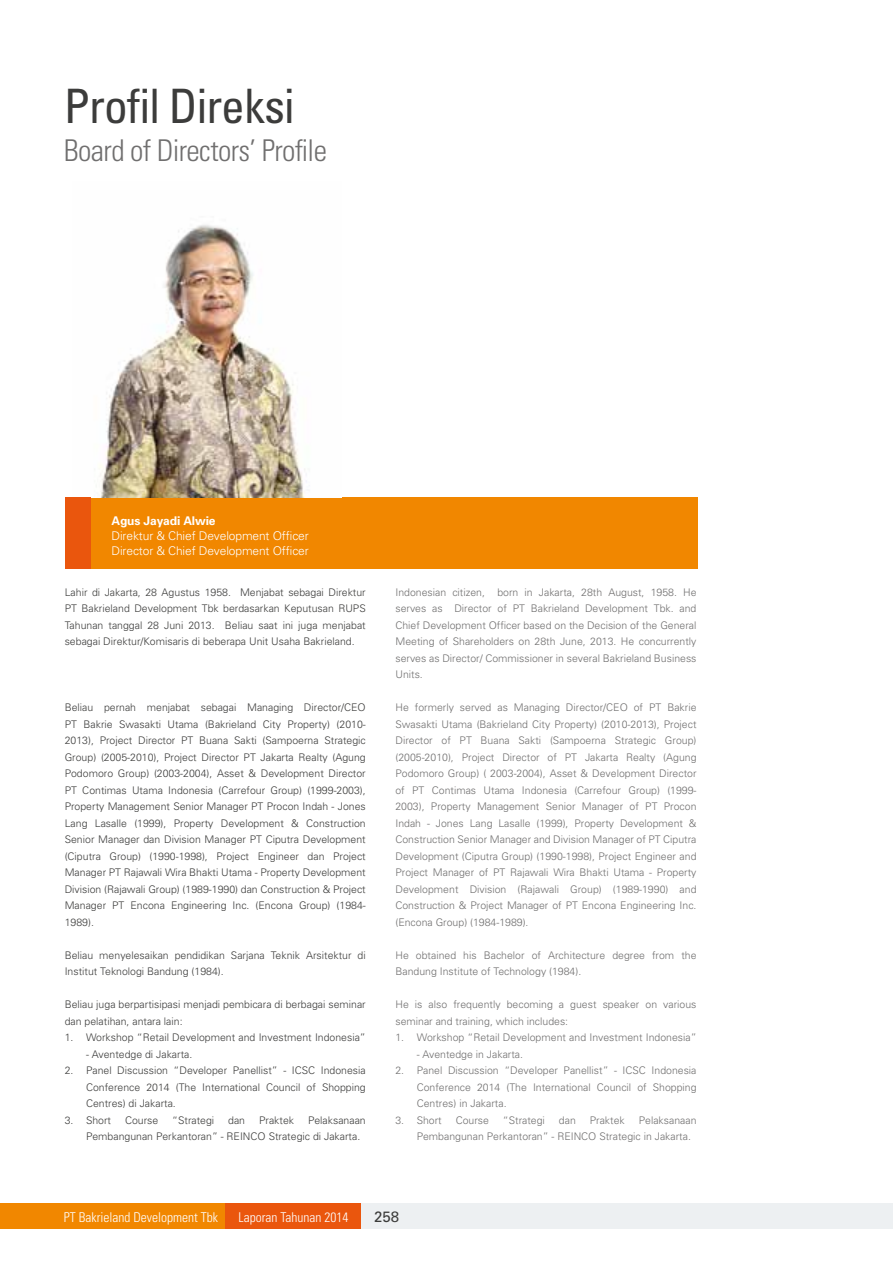
<style>
.page{position:relative;width:893px;height:1263px;background:#fff}
.page>*{position:absolute;margin:0;border:0;box-sizing:border-box;transform-origin:0 0}
.t1{font:condensed 47.4px "Univers";letter-spacing:-.02em;color:#3c3c3b}
.t2{font:300 condensed 30px "Univers";letter-spacing:-.02em;color:#706f6f}
.t3{font:15px "Univers";color:#3c3c3b}
.t4{font:300 condensed 13.5px "Univers";color:#fff}
.t5{font:300 12px/15px "Univers";letter-spacing:-.01em;color:#fff}
.t6{font:700 12px "Univers";letter-spacing:-.01em;color:#fff}
.t7{font:300 10.5px/16.5px "Univers";color:#706f6f;text-align:justify}
.t8{font:300 10.5px/16.5px "Univers";color:#3c3c3b;text-align:justify}
</style>
<div class="page">
<div style="left:0;top:1203px;width:225px;height:26px;background:#f18700"></div>
<div style="left:225px;top:1203px;width:136px;height:26px;background:#ea560d"></div>
<div style="left:361px;top:1203px;width:532px;height:26px;background:#edf0f2"></div>
<div style="left:65px;top:497px;width:632px;height:72px;background:#f18700"></div>
<img style="left:99px;top:225px;width:208px;height:272px">
<div style="left:65px;top:497px;width:26px;height:72px;background:#ea560d"></div>
<h1 class="t1" style="left:64px;top:76px;width:233px">Profil Direksi</h1>
<h2 class="t2" style="left:64px;top:133px;width:265px">Board of Directors’ Profile</h2>
<p class="t6" style="left:112px;top:514px;width:106px">Agus Jayadi Alwie</p>
<p class="t5" style="left:112px;top:528px;width:199px">Direktur &amp; Chief Development Officer<br>Director &amp; Chief Development Officer</p>
<p class="t8" style="left:65px;top:584px;width:303px">Lahir di Jakarta, 28 Agustus 1958. Menjabat sebagai Direktur PT Bakrieland Development Tbk berdasarkan Keputusan RUPS Tahunan tanggal 28 Juni 2013. Beliau saat ini juga menjabat sebagai Direktur/Komisaris di beberapa Unit Usaha Bakrieland.</p>
<p class="t8" style="left:65px;top:699px;width:303px">Beliau pernah menjabat sebagai Managing Director/CEO PT Bakrie Swasakti Utama (Bakrieland City Property) (2010- 2013), Project Director PT Buana Sakti (Sampoerna Strategic Group) (2005-2010), Project Director PT Jakarta Realty (Agung Podomoro Group) (2003-2004), Asset &amp; Development Director PT Contimas Utama Indonesia (Carrefour Group) (1999-2003), Property Management Senior Manager PT Procon Indah - Jones Lang Lasalle (1999), Property Development &amp; Construction Senior Manager dan Division Manager PT Ciputra Development (Ciputra Group) (1990-1998), Project Engineer dan Project Manager PT Rajawali Wira Bhakti Utama - Property Development Division (Rajawali Group) (1989-1990) dan Construction &amp; Project Manager PT Encona Engineering Inc. (Encona Group) (1984- 1989).</p>
<p class="t8" style="left:65px;top:947px;width:303px">Beliau menyelesaikan pendidikan Sarjana Teknik Arsitektur di<br>Institut Teknologi Bandung (1984).</p>
<p class="t8" style="left:65px;top:996px;width:303px">Beliau juga berpartisipasi menjadi pembicara di berbagai seminar dan pelatihan, antara lain:</p>
<p class="t8" style="left:65px;top:1029px;width:303px">1. Workshop “Retail Development and Investment Indonesia”</p>
<p class="t8" style="left:86px;top:1046px;width:108px">- Aventedge di Jakarta.</p>
<p class="t8" style="left:86px;top:1062px;width:281px;text-indent:-21px">2. Panel Discussion “Developer Panellist” - ICSC Indonesia Conference 2014 (The International Council of Shopping Centres) di Jakarta.</p>
<p class="t8" style="left:65px;top:1112px;width:48px">3. Short</p>
<p class="t8" style="left:125px;top:1112px;width:35px">Course</p>
<p class="t8" style="left:172px;top:1112px;width:43px">“Strategi</p>
<p class="t8" style="left:228px;top:1112px;width:18px">dan</p>
<p class="t8" style="left:259px;top:1112px;width:36px">Praktek</p>
<p class="t8" style="left:86px;top:1112px;width:281px;text-indent:222px">Pelaksanaan<br>Pembangunan Perkantoran” - REINCO Strategic di Jakarta.</p>
<p class="t7" style="left:395px;top:584px;width:303px">Indonesian citizen, born in Jakarta, 28th August, 1958. He serves as Director of PT Bakrieland Development Tbk. and Chief Development Officer based on the Decision of the General Meeting of Shareholders on 28th June, 2013. He concurrently serves as Director/ Commissioner in several Bakrieland Business Units.</p>
<p class="t7" style="left:395px;top:699px;width:303px">He formerly served as Managing Director/CEO of PT Bakrie Swasakti Utama (Bakrieland City Property) (2010-2013), Project Director of PT Buana Sakti (Sampoerna Strategic Group) (2005-2010), Project Director of PT Jakarta Realty (Agung Podomoro Group) ( 2003-2004), Asset &amp; Development Director of PT Contimas Utama Indonesia (Carrefour Group) (1999- 2003), Property Management Senior Manager of PT Procon Indah - Jones Lang Lasalle (1999), Property Development &amp; Construction Senior Manager and Division Manager of PT Ciputra Development (Ciputra Group) (1990-1998), Project Engineer and Project Manager of PT Rajawali Wira Bhakti Utama - Property Development Division (Rajawali Group) (1989-1990) and Construction &amp; Project Manager of PT Encona Engineering Inc. (Encona Group) (1984-1989).</p>
<p class="t7" style="left:395px;top:947px;width:303px">He obtained his Bachelor of Architecture degree from the<br>Bandung Institute of Technology (1984).</p>
<p class="t7" style="left:395px;top:996px;width:303px">He is also frequently becoming a guest speaker on various seminar and training, which includes:</p>
<p class="t7" style="left:395px;top:1029px;width:303px">1. Workshop “Retail Development and Investment Indonesia”</p>
<p class="t7" style="left:417px;top:1046px;width:108px">- Aventedge in Jakarta.</p>
<p class="t7" style="left:417px;top:1062px;width:281px;text-indent:-21px">2. Panel Discussion “Developer Panellist” - ICSC Indonesia Conference 2014 (The International Council of Shopping Centres) in Jakarta.</p>
<p class="t7" style="left:395px;top:1111px;width:48px">3. Short</p>
<p class="t7" style="left:456px;top:1111px;width:35px">Course</p>
<p class="t7" style="left:503px;top:1111px;width:43px">“Strategi</p>
<p class="t7" style="left:559px;top:1111px;width:18px">dan</p>
<p class="t7" style="left:590px;top:1111px;width:36px">Praktek</p>
<p class="t7" style="left:417px;top:1111px;width:281px;text-indent:222px">Pelaksanaan<br>Pembangunan Perkantoran” - REINCO Strategic in Jakarta.</p>
<p class="t4" style="left:64px;top:1208px;width:156px">PT Bakrieland Development Tbk</p>
<p class="t4" style="left:238px;top:1208px;width:111px">Laporan Tahunan 2014</p>
<h3 class="t3" style="left:374px;top:1208px;width:27px">258</h3>
</div>
